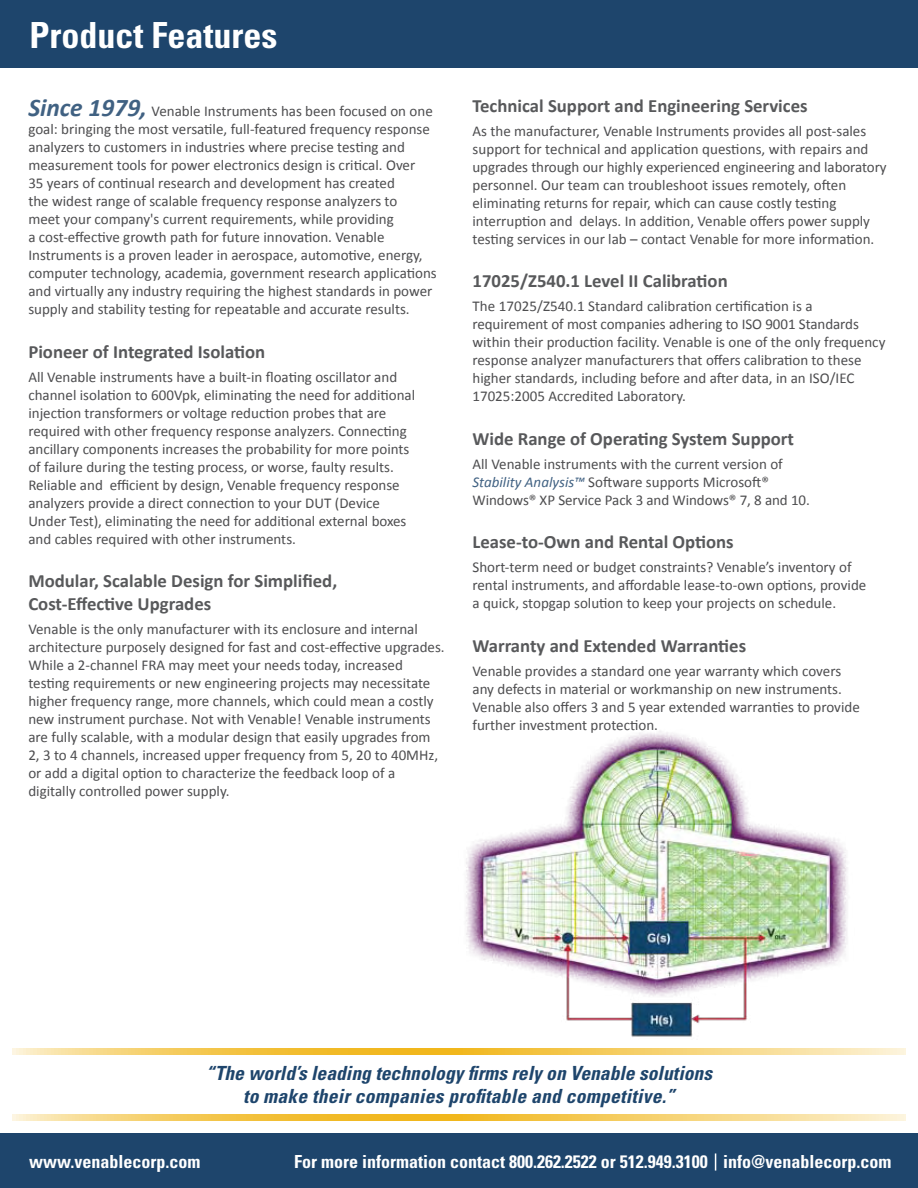
<style>
.page{position:relative;width:918px;height:1188px;background:#fff}
.page>*{position:absolute;margin:0;border:0;box-sizing:border-box;transform-origin:0 0}
.t1{font:700 condensed 36px "Univers LT Std";color:#fff}
.t2{font:italic 700 condensed 19.5px/23.4px "Univers LT Std";color:#1e456c;text-align:center}
.t3{font:700 18.75px/22.5px "Calibri";color:#58595b}
.t4{font:700 condensed 18px "Univers LT Std";color:#fff}
.t5{font:15px/18px "Calibri";color:#4d4d4f}
.s1{font-weight:700;font-style:italic;font-size:25.5px;color:rgb(30 69 108/.85)}
.s2{font-style:italic;color:rgb(30 69 108/.85)}
</style>
<div class="page">
<img style="left:440px;top:731px;width:430px;height:318px">
<div style="left:0;top:0;width:918px;height:68px;background:#1e456c"></div>
<div style="left:0;top:1134px;width:918px;height:54px;background:#1e456c"></div>
<svg style="left:715px;top:1153px;width:1px;height:18px"></svg>
<svg style="left:13px;top:1049px;width:892px;height:6px;background:#f5ce67"></svg>
<svg style="left:13px;top:1115px;width:892px;height:6px;background:#f5ce67"></svg>
<h1 class="t1" style="left:29px;top:13px;width:249px">Product Features</h1>
<p class="t5" style="left:28px;top:102px;width:410px"><span class="s1">Since 1979,</span> Venable Instruments has been focused on one goal: bringing the most versatile, full-featured frequency response analyzers to customers in industries where precise testing and measurement tools for power electronics design is critical. Over<br>35 years of continual research and development has created<br>the widest range of scalable frequency response analyzers to<br>meet your company's current requirements, while providing<br>a cost-effective growth path for future innovation. Venable Instruments is a proven leader in aerospace, automotive, energy, computer technology, academia, government research applications and virtually any industry requiring the highest standards in power supply and stability testing for repeatable and accurate results.</p>
<p class="t3" style="left:28px;top:340px;width:238px">Pioneer of Integrated Isolation</p>
<p class="t5" style="left:28px;top:367px;width:388px">All Venable instruments have a built-in floating oscillator and channel isolation to 600Vpk, eliminating the need for additional injection transformers or voltage reduction probes that are required with other frequency response analyzers. Connecting ancillary components increases the probability for more points of failure during the testing process, or worse, faulty results.<br>Reliable and efficient by design, Venable frequency response analyzers provide a direct connection to your DUT (Device Under Test), eliminating the need for additional external boxes and cables required with other instruments.</p>
<p class="t3" style="left:28px;top:569px;width:310px">Modular, Scalable Design for Simplified,<br>Cost-Effective Upgrades</p>
<p class="t5" style="left:28px;top:619px;width:418px">Venable is the only manufacturer with its enclosure and internal architecture purposely designed for fast and cost-effective upgrades.<br>While a 2-channel FRA may meet your needs today, increased testing requirements or new engineering projects may necessitate higher frequency range, more channels, which could mean a costly new instrument purchase. Not with Venable! Venable instruments are fully scalable, with a modular design that easily upgrades from 2, 3 to 4 channels, increased upper frequency from 5, 20 to 40MHz, or add a digital option to characterize the feedback loop of a digitally controlled power supply.</p>
<p class="t3" style="left:472px;top:94px;width:337px">Technical Support and Engineering Services</p>
<p class="t5" style="left:472px;top:121px;width:416px">As the manufacturer, Venable Instruments provides all post-sales support for technical and application questions, with repairs and upgrades through our highly experienced engineering and laboratory personnel. Our team can troubleshoot issues remotely, often eliminating returns for repair, which can cause costly testing interruption and delays. In addition, Venable offers power supply testing services in our lab – contact Venable for more information.</p>
<p class="t3" style="left:472px;top:269px;width:257px">17025/Z540.1 Level II Calibration</p>
<p class="t5" style="left:472px;top:297px;width:414px">The 17025/Z540.1 Standard calibration certification is a requirement of most companies adhering to ISO 9001 Standards within their production facility. Venable is one of the only frequency response analyzer manufacturers that offers calibration to these higher standards, including before and after data, in an ISO/IEC 17025:2005 Accredited Laboratory.</p>
<p class="t3" style="left:472px;top:427px;width:323px">Wide Range of Operating System Support</p>
<p class="t5" style="left:472px;top:454px;width:339px">All Venable instruments with the current version of<br><span class="s2">Stability Analysis™</span> Software supports Microsoft®<br>Windows® XP Service Pack 3 and Windows® 7, 8 and 10.</p>
<p class="t3" style="left:472px;top:530px;width:263px">Lease-to-Own and Rental Options</p>
<p class="t5" style="left:472px;top:558px;width:395px">Short-term need or budget constraints? Venable’s inventory of rental instruments, and affordable lease-to-own options, provide a quick, stopgap solution to keep your projects on schedule.</p>
<p class="t3" style="left:472px;top:634px;width:275px">Warranty and Extended Warranties</p>
<p class="t5" style="left:472px;top:661px;width:389px">Venable provides a standard one year warranty which covers any defects in material or workmanship on new instruments.<br>Venable also offers 3 and 5 year extended warranties to provide further investment protection.</p>
<h2 class="t2" style="left:206px;top:1062px;width:508px">“The world’s leading technology firms rely on Venable solutions to make their companies profitable and competitive.”</h2>
<p class="t4" style="left:29px;top:1150px;width:173px">www.venablecorp.com</p>
<p class="t4" style="left:294px;top:1150px;width:599px">For more information contact 800.262.2522 or 512.949.3100 info@venablecorp.com</p>
</div>
